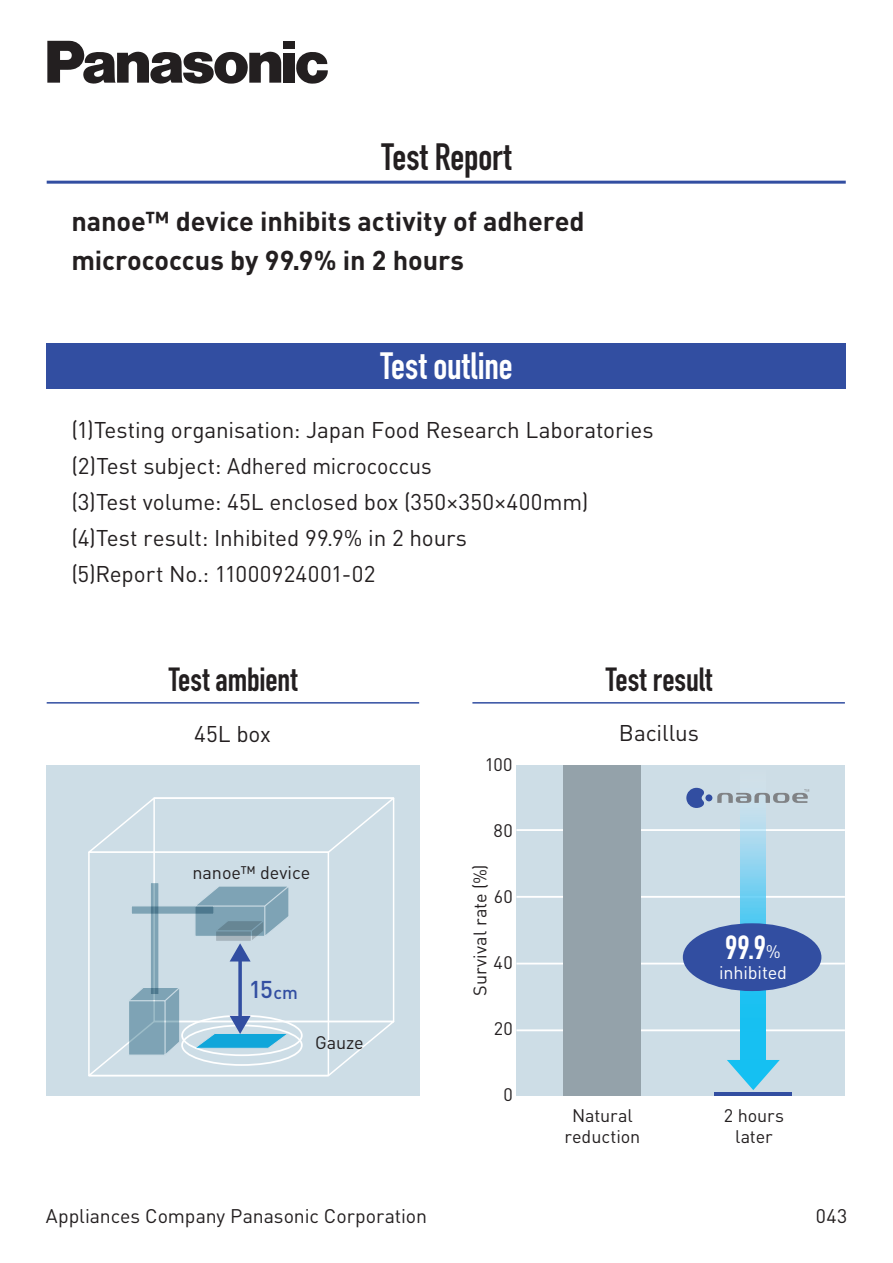
<style>
.page{position:relative;width:893px;height:1263px;background:#fff}
.page>*{position:absolute;margin:0;border:0;box-sizing:border-box;transform-origin:0 0}
.t1{font:700 37.5px "DIN Condensed";color:#fff}
.t2{font:700 37.5px "DIN Condensed";letter-spacing:-.005em;color:#231f20}
.t3{font:700 33px "DIN Condensed";letter-spacing:-.005em;color:#231f20}
.t4{font:700 33px "DIN Condensed";color:#fff}
.t5{font:700 27px/38.5px "DINOT";letter-spacing:-.005em;color:#231f20}
.t6{font:500 24px "DINOT";color:#324ea1}
.t7{font:22.5px/36px "DINOT";letter-spacing:-.005em;color:#231f20}
.t8{font:19.5px "DINOT";letter-spacing:-.005em;color:#231f20}
.t9{font:18px/21px "DINOT";letter-spacing:-.005em;color:#231f20;text-align:center}
.t10{font:18px "DINOT";letter-spacing:-.005em;color:#fff}
.s1{font-size:18px}
.s2{font-family:"DINOT";font-weight:400;font-size:18px}
</style>
<div class="page">
<div style="left:516px;top:765px;width:329px;height:330px;background:#cddde6"></div>
<hr style="left:516px;top:829px;width:329px;height:2px;background:#fff">
<hr style="left:516px;top:896px;width:329px;height:2px;background:#fff">
<hr style="left:516px;top:963px;width:329px;height:1px;background:#fff">
<hr style="left:516px;top:1029px;width:329px;height:2px;background:#fff">
<div style="left:47px;top:344px;width:799px;height:45px;background:#324ea1"></div>
<div style="left:46px;top:765px;width:373px;height:330px;background:#cddde6"></div>
<svg style="left:89px;top:798px;width:306px;height:56px"></svg>
<div style="left:88px;top:851px;width:241px;height:225px;border:2px solid #fff"></div>
<div style="left:153px;top:797px;width:241px;height:225px;border:2px solid #fff"></div>
<hr style="left:714px;top:1092px;width:78px;height:3px;background:#324ea1">
<svg style="left:741px;top:814px;width:25px;height:246px;background:#5eccf0"></svg>
<svg style="left:727px;top:1060px;width:53px;height:30px"></svg>
<hr style="left:47px;top:181px;width:799px;height:3px;background:#324ea1">
<hr style="left:47px;top:702px;width:372px;height:2px;background:#324ea1">
<hr style="left:472px;top:702px;width:373px;height:2px;background:#324ea1">
<div style="left:683px;top:923px;width:138px;height:68px;background:#324ea1;border-radius:50%"></div>
<svg style="left:47px;top:41px;width:234px;height:43px"></svg>
<div style="left:283px;top:53px;width:12px;height:30px;background:#231f20"></div>
<div style="left:283px;top:41px;width:12px;height:8px;background:#231f20"></div>
<svg style="left:296px;top:52px;width:32px;height:32px"></svg>
<div style="left:130px;top:905px;width:85px;height:10px;background:#7ea3b5;border:1px solid #fff"></div>
<svg style="left:238px;top:961px;width:4px;height:25px"></svg>
<svg style="left:150px;top:882px;width:10px;height:104px"></svg>
<svg style="left:88px;top:986px;width:307px;height:91px"></svg>
<svg style="left:193px;top:886px;width:96px;height:75px"></svg>
<div style="left:563px;top:765px;width:78px;height:330px;background:#94a2aa"></div>
<div style="left:705px;top:794px;width:7px;height:7px;background:#324ea1;border-radius:50%"></div>
<svg style="left:686px;top:788px;width:18px;height:20px"></svg>
<svg style="left:717px;top:789px;width:92px;height:14px"></svg>
<h1 class="t2" style="left:382px;top:131px;width:131px">Test Report</h1>
<p class="t5" style="left:71px;top:202px;width:515px">nanoe™ device inhibits activity of adhered micrococcus by 99.9% in 2 hours</p>
<h1 class="t1" style="left:380px;top:340px;width:134px">Test outline</h1>
<p class="t7" style="left:71px;top:411px;width:584px">(1)Testing organisation: Japan Food Research Laboratories (2)Test subject: Adhered micrococcus<br>(3)Test volume: 45L enclosed box (350×350×400mm) (4)Test result: Inhibited 99.9% in 2 hours<br>(5)Report No.: 11000924001-02</p>
<h2 class="t3" style="left:169px;top:657px;width:130px">Test ambient</h2>
<h2 class="t3" style="left:606px;top:657px;width:108px">Test result</h2>
<p class="t7" style="left:194px;top:715px;width:78px">45L box</p>
<p class="t9" style="left:193px;top:861px;width:119px">nanoe™ device</p>
<p class="t6" style="left:249px;top:974px;width:51px">15<span class="s1">cm</span></p>
<p class="t9" style="left:315px;top:1031px;width:50px">Gauze</p>
<p class="t9" style="left:485px;top:754px;width:29px">100</p>
<p class="t9" style="left:494px;top:820px;width:21px">80</p>
<p class="t9" style="left:469px;top:996px;width:133px;rotate:-90deg">Survival rate (%)</p>
<p class="t9" style="left:494px;top:886px;width:21px">60</p>
<p class="t9" style="left:493px;top:952px;width:21px">40</p>
<p class="t9" style="left:494px;top:1018px;width:21px">20</p>
<p class="t9" style="left:503px;top:1084px;width:11px">0</p>
<p class="t7" style="left:619px;top:715px;width:81px">Bacillus</p>
<h2 class="t4" style="left:725px;top:925px;width:57px">99.9<span class="s2">%</span></h2>
<p class="t10" style="left:719px;top:962px;width:70px">inhibited</p>
<p class="t9" style="left:564px;top:1104px;width:77px">Natural reduction</p>
<p class="t9" style="left:724px;top:1104px;width:62px">2 hours later</p>
<p class="t8" style="left:46px;top:1204px;width:383px">Appliances Company Panasonic Corporation</p>
<p class="t8" style="left:816px;top:1204px;width:33px">043</p>
</div>
